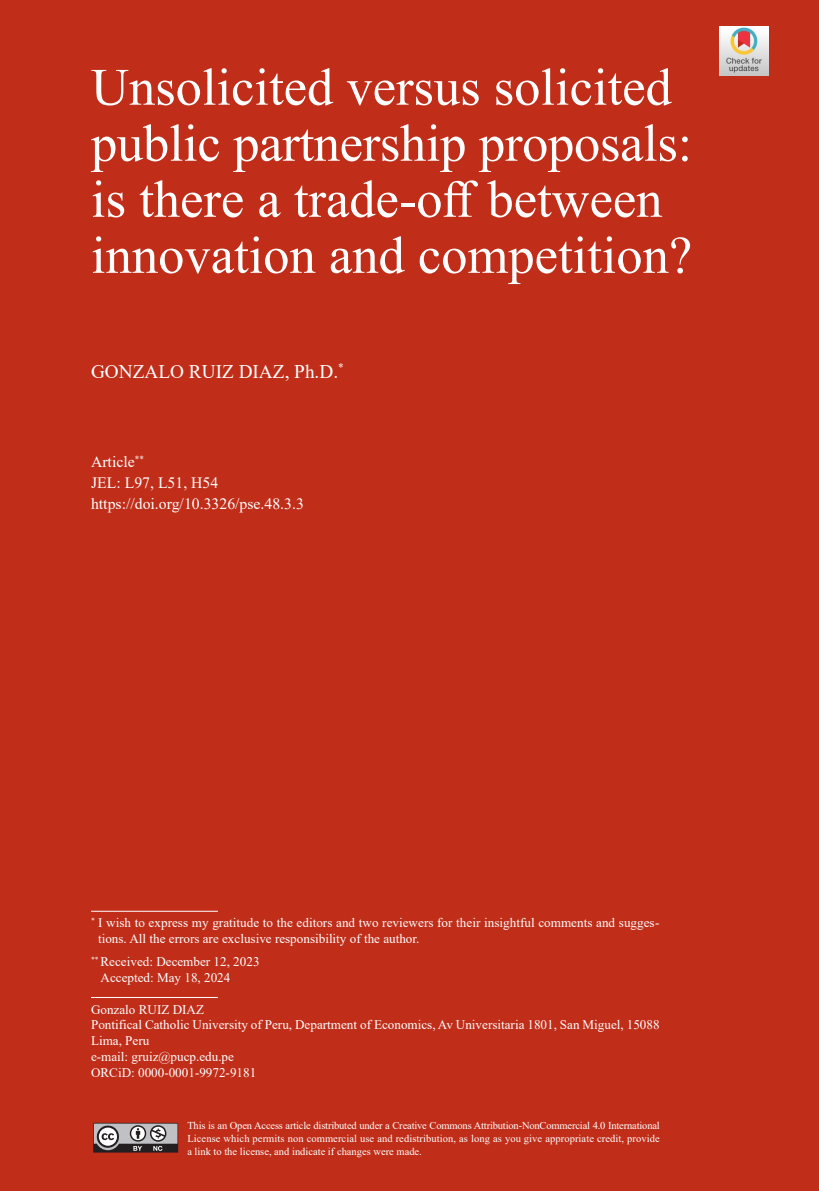
<style>
.page{position:relative;width:819px;height:1191px;background:#c02d19}
.page>*{position:absolute;margin:0;border:0;box-sizing:border-box;transform-origin:0 0}
.t1{font:52.5px/56px "Times New Roman";color:#fff}
.t2{font:19.25px "Times New Roman";color:#fff}
.naslov_UDC{font:15.75px "Times New Roman";color:#fff}
.fusnote_bijela_linij{font:13.12px/15.8px "Times New Roman";color:#fff}
.fusnote{font:13.12px/15.8px "Times New Roman";color:#fff}
.fusnote_bez{font:13.12px/15.8px "Times New Roman";color:#fff}
.fusnote_bez-2{font:10.5px/13.1px "Times New Roman";color:#fff;text-align:justify}
</style>
<div class="page">
<hr style="left:91px;top:911px;width:127px;height:1px;background:#fff">
<hr style="left:91px;top:997px;width:127px;height:1px;background:#fff">
<svg style="left:93px;top:1122px;width:85px;height:30px;background:#8b8686"></svg>
<img style="left:719px;top:26px;width:49px;height:49px">
<p class="t1" style="left:91px;top:57px;width:602px">Unsolicited versus solicited public partnership proposals: is there a trade-off between innovation and competition?</p>
<p class="t2" style="left:91px;top:358px;width:254px">GONZALO RUIZ DIAZ, Ph.D.<sup>*</sup></p>
<p class="naslov_UDC" style="left:91px;top:451px;width:54px">Article<sup>**</sup></p>
<p class="naslov_UDC" style="left:91px;top:472px;width:129px">JEL: L97, L51, H54</p>
<p class="naslov_UDC" style="left:91px;top:493px;width:214px">https://doi.org/10.3326/pse.48.3.3</p>
<p class="fusnote_bijela_linij" style="left:98px;top:914px;width:563px;text-indent:-7px"><sup>*</sup> I wish to express my gratitude to the editors and two reviewers for their insightful comments and sugges&shy;tions. All the errors are exclusive responsibility of the author.</p>
<p class="fusnote_bez" style="left:100px;top:953px;width:160px;text-indent:-10px"><sup>**</sup> Received: December 12, 2023<br>Accepted: May 18, 2024</p>
<p class="fusnote_bijela_linij" style="left:91px;top:1001px;width:114px">Gonzalo RUIZ DIAZ</p>
<p class="fusnote" style="left:91px;top:1016px;width:570px">Pontifical Catholic University of Peru, Department of Economics, Av Universitaria 1801, San Miguel, 15088<br>Lima, Peru</p>
<p class="fusnote" style="left:91px;top:1048px;width:144px">e-mail: gruiz@pucp.edu.pe</p>
<p class="fusnote" style="left:91px;top:1064px;width:167px">ORCiD: 0000-0001-9972-9181</p>
<p class="fusnote_bez-2" style="left:187px;top:1118px;width:474px">This is an Open Access article distributed under a Creative Commons Attribution-NonCommercial 4.0 International License which permits non commercial use and redistribution, as long as you give appropriate credit, provide a link to the license, and indicate if changes were made.</p>
</div>
